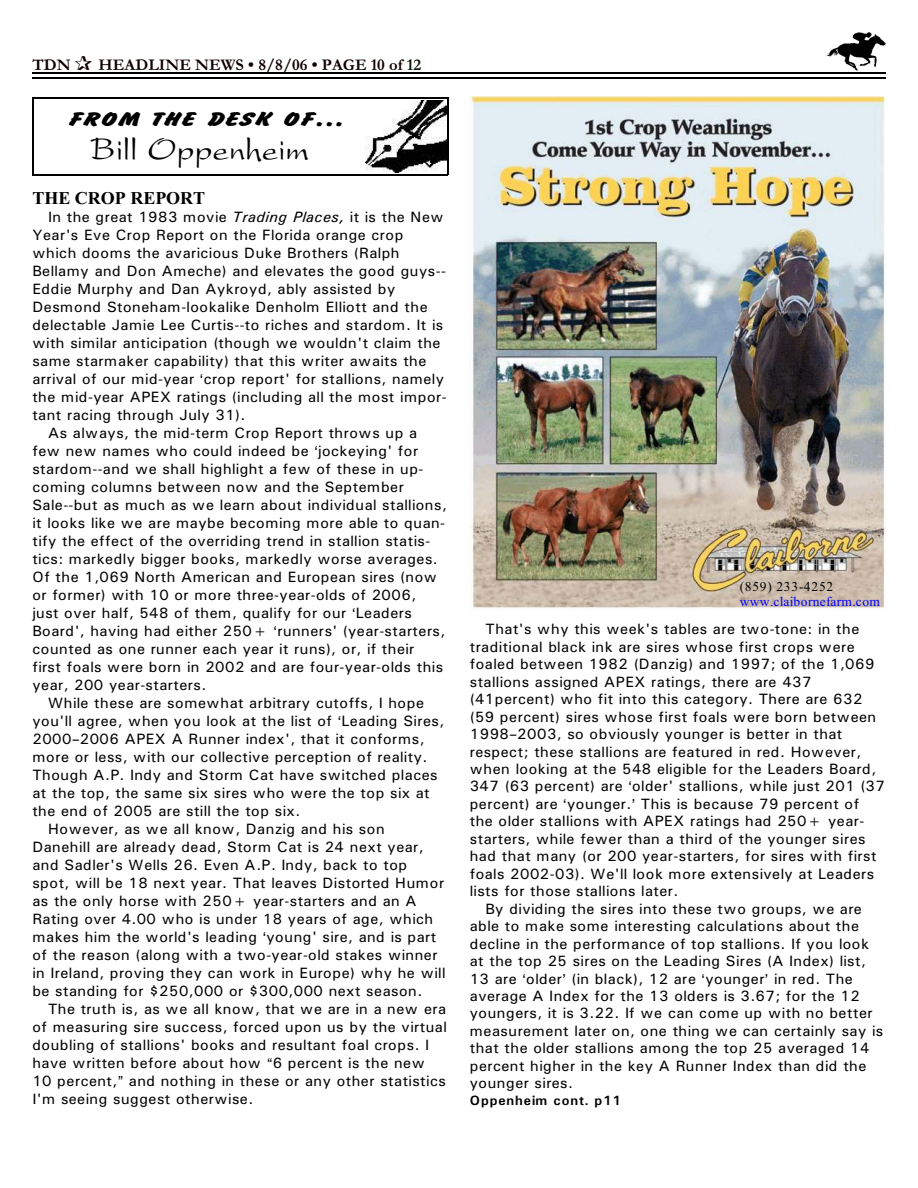
<style>
.page{position:relative;width:918px;height:1188px;background:#fff}
.page>*{position:absolute;margin:0;border:0;box-sizing:border-box;transform-origin:0 0}
.t1{font:30px "Preston Script";letter-spacing:.005em;color:#000}
.t2{font:21px "Brush Hand Expanded";letter-spacing:.005em;color:#000}
.t3{font:700 18px "Times New Roman";color:#000}
.t4{font:700 16.5px "Garamond";letter-spacing:.005em;color:#0f0000}
.t5{font:15px "Univers";letter-spacing:.03em;color:#000}
.t6{font:13.5px "Times New Roman";letter-spacing:.035em;color:#00f}
.t7{font:700 13.5px "Univers";letter-spacing:.065em;color:#000}
.t8{font:13.5px "Times New Roman";letter-spacing:.06em;color:#000}
.s1{color:#001400}
.s2{font-style:italic}
</style>
<div class="page">
<img style="left:826px;top:32px;width:60px;height:38px">
<hr style="left:32px;top:72px;width:853px;height:1px;background:#000">
<hr style="left:32px;top:77px;width:853px;height:2px;background:#000">
<img style="left:365px;top:101px;width:81px;height:72px">
<hr style="left:33px;top:97px;width:1px;height:78px;background:#000">
<hr style="left:447px;top:97px;width:1px;height:78px;background:#000">
<hr style="left:33px;top:97px;width:415px;height:1px;background:#000">
<hr style="left:33px;top:174px;width:415px;height:1px;background:#000">
<img style="left:470px;top:97px;width:416px;height:511px">
<p class="t4" style="left:32px;top:59px;width:40px">TDN</p>
<p class="t4" style="left:98px;top:59px;width:324px">HEADLINE NEWS • 8/8/06 • PAGE 10 of <span class="s1">12</span></p>
<h2 class="t2" style="left:68px;top:108px;width:278px">FROM THE DESK OF...</h2>
<h1 class="t1" style="left:91px;top:131px;width:220px">Bill Oppenheim</h1>
<p class="t3" style="left:32px;top:192px;width:174px">THE CROP REPORT</p>
<p class="t5" style="left:48px;top:212px;width:397px">In the great 1983 movie <span class="s2">Trading Places,</span> it is the New</p>
<p class="t5" style="left:32px;top:230px;width:372px">Year's Eve Crop Report on the Florida orange crop</p>
<p class="t5" style="left:32px;top:248px;width:369px">which dooms the avaricious Duke Brothers (Ralph</p>
<p class="t5" style="left:32px;top:266px;width:415px">Bellamy and Don Ameche) and elevates the good guys--</p>
<p class="t5" style="left:32px;top:284px;width:364px">Eddie Murphy and Dan Aykroyd, ably assisted by</p>
<p class="t5" style="left:32px;top:302px;width:397px">Desmond Stoneham-lookalike Denholm Elliott and the</p>
<p class="t5" style="left:32px;top:320px;width:412px">delectable Jamie Lee Curtis--to riches and stardom. It is</p>
<p class="t5" style="left:32px;top:338px;width:410px">with similar anticipation (though we wouldn't claim the</p>
<p class="t5" style="left:32px;top:356px;width:396px">same starmaker capability) that this writer awaits the</p>
<p class="t5" style="left:32px;top:374px;width:413px">arrival of our mid-year crop report' for stallions, namely</p>
<p class="t5" style="left:32px;top:392px;width:416px">the mid-year APEX ratings (including all the most impor-</p>
<p class="t5" style="left:32px;top:410px;width:215px">tant racing through July 31).</p>
<p class="t5" style="left:48px;top:428px;width:371px">As always, the mid-term Crop Report throws up a</p>
<p class="t5" style="left:32px;top:446px;width:387px">few new names who could indeed be jockeying' for</p>
<p class="t5" style="left:32px;top:464px;width:393px">stardom--and we shall highlight a few of these in up-</p>
<p class="t5" style="left:32px;top:482px;width:373px">coming columns between now and the September</p>
<p class="t5" style="left:32px;top:500px;width:416px">Sale--but as much as we learn about individual stallions,</p>
<p class="t5" style="left:32px;top:518px;width:414px">it looks like we are maybe becoming more able to quan-</p>
<p class="t5" style="left:32px;top:536px;width:399px">tify the effect of the overriding trend in stallion statis-</p>
<p class="t5" style="left:32px;top:554px;width:407px">tics: markedly bigger books, markedly worse averages.</p>
<p class="t5" style="left:32px;top:572px;width:406px">Of the 1,069 North American and European sires (now</p>
<p class="t5" style="left:32px;top:590px;width:386px">or former) with 10 or more three-year-olds of 2006,</p>
<p class="t5" style="left:32px;top:608px;width:381px">just over half, 548 of them, qualify for our Leaders</p>
<p class="t5" style="left:32px;top:626px;width:415px">Board', having had either 250+ runners' (year-starters,</p>
<p class="t5" style="left:32px;top:644px;width:384px">counted as one runner each year it runs), or, if their</p>
<p class="t5" style="left:32px;top:662px;width:412px">first foals were born in 2002 and are four-year-olds this</p>
<p class="t5" style="left:32px;top:680px;width:176px">year, 200 year-starters.</p>
<p class="t5" style="left:48px;top:698px;width:377px">While these are somewhat arbitrary cutoffs, I hope</p>
<p class="t5" style="left:32px;top:716px;width:414px">you'll agree, when you look at the list of Leading Sires,</p>
<p class="t5" style="left:32px;top:734px;width:394px">2000 2006 APEX A Runner index', that it conforms,</p>
<p class="t5" style="left:32px;top:752px;width:397px">more or less, with our collective perception of reality.</p>
<p class="t5" style="left:32px;top:770px;width:407px">Though A.P. Indy and Storm Cat have switched places</p>
<p class="t5" style="left:32px;top:788px;width:399px">at the top, the same six sires who were the top six at</p>
<p class="t5" style="left:32px;top:806px;width:269px">the end of 2005 are still the top six.</p>
<p class="t5" style="left:48px;top:824px;width:338px">However, as we all know, Danzig and his son</p>
<p class="t5" style="left:32px;top:842px;width:393px">Danehill are already dead, Storm Cat is 24 next year,</p>
<p class="t5" style="left:32px;top:860px;width:376px">and Sadler's Wells 26. Even A.P. Indy, back to top</p>
<p class="t5" style="left:32px;top:878px;width:413px">spot, will be 18 next year. That leaves Distorted Humor</p>
<p class="t5" style="left:32px;top:896px;width:386px">as the only horse with 250+ year-starters and an A</p>
<p class="t5" style="left:32px;top:914px;width:402px">Rating over 4.00 who is under 18 years of age, which</p>
<p class="t5" style="left:32px;top:932px;width:405px">makes him the world's leading young' sire, and is part</p>
<p class="t5" style="left:32px;top:950px;width:407px">of the reason (along with a two-year-old stakes winner</p>
<p class="t5" style="left:32px;top:968px;width:415px">in Ireland, proving they can work in Europe) why he will</p>
<p class="t5" style="left:32px;top:986px;width:392px">be standing for $250,000 or $300,000 next season.</p>
<p class="t5" style="left:48px;top:1004px;width:400px">The truth is, as we all know, that we are in a new era</p>
<p class="t5" style="left:32px;top:1022px;width:416px">of measuring sire success, forced upon us by the virtual</p>
<p class="t5" style="left:32px;top:1040px;width:398px">doubling of stallions' books and resultant foal crops. I</p>
<p class="t5" style="left:32px;top:1058px;width:394px">have written before about how 6 percent is the new</p>
<p class="t5" style="left:32px;top:1076px;width:415px">10 percent, and nothing in these or any other statistics</p>
<p class="t5" style="left:32px;top:1094px;width:223px">I'm seeing suggest otherwise.</p>
<p class="t8" style="left:740px;top:582px;width:95px">(859) 233-4252</p>
<p class="t6" style="left:740px;top:596px;width:142px">www.claibornefarm.com</p>
<p class="t5" style="left:485px;top:624px;width:375px">That's why this week's tables are two-tone: in the</p>
<p class="t5" style="left:470px;top:641px;width:386px">traditional black ink are sires whose first crops were</p>
<p class="t5" style="left:470px;top:659px;width:406px">foaled between 1982 (Danzig) and 1997; of the 1,069</p>
<p class="t5" style="left:470px;top:676px;width:343px">stallions assigned APEX ratings, there are 437</p>
<p class="t5" style="left:470px;top:694px;width:394px">(41percent) who fit into this category. There are 632</p>
<p class="t5" style="left:470px;top:711px;width:408px">(59 percent) sires whose first foals were born between</p>
<p class="t5" style="left:470px;top:729px;width:374px">1998 2003, so obviously younger is better in that</p>
<p class="t5" style="left:470px;top:746px;width:393px">respect; these stallions are featured in red. However,</p>
<p class="t5" style="left:470px;top:764px;width:408px">when looking at the 548 eligible for the Leaders Board,</p>
<p class="t5" style="left:470px;top:781px;width:417px">347 (63 percent) are older' stallions, while just 201 (37</p>
<p class="t5" style="left:470px;top:799px;width:391px">percent) are younger. This is because 79 percent of</p>
<p class="t5" style="left:470px;top:816px;width:396px">the older stallions with APEX ratings had 250+ year-</p>
<p class="t5" style="left:470px;top:834px;width:397px">starters, while fewer than a third of the younger sires</p>
<p class="t5" style="left:470px;top:851px;width:408px">had that many (or 200 year-starters, for sires with first</p>
<p class="t5" style="left:470px;top:868px;width:406px">foals 2002-03). We'll look more extensively at Leaders</p>
<p class="t5" style="left:470px;top:886px;width:210px">lists for those stallions later.</p>
<p class="t5" style="left:485px;top:903px;width:378px">By dividing the sires into these two groups, we are</p>
<p class="t5" style="left:470px;top:921px;width:391px">able to make some interesting calculations about the</p>
<p class="t5" style="left:470px;top:938px;width:401px">decline in the performance of top stallions. If you look</p>
<p class="t5" style="left:470px;top:956px;width:398px">at the top 25 sires on the Leading Sires (A Index) list,</p>
<p class="t5" style="left:470px;top:973px;width:385px">13 are older (in black), 12 are younger in red. The</p>
<p class="t5" style="left:470px;top:991px;width:392px">average A Index for the 13 olders is 3.67; for the 12</p>
<p class="t5" style="left:470px;top:1008px;width:405px">youngers, it is 3.22. If we can come up with no better</p>
<p class="t5" style="left:470px;top:1026px;width:415px">measurement later on, one thing we can certainly say is</p>
<p class="t5" style="left:470px;top:1043px;width:401px">that the older stallions among the top 25 averaged 14</p>
<p class="t5" style="left:470px;top:1060px;width:398px">percent higher in the key A Runner Index than did the</p>
<p class="t5" style="left:470px;top:1078px;width:105px">younger sires.</p>
<p class="t7" style="left:470px;top:1095px;width:153px">Oppenheim cont. p11</p>
</div>
